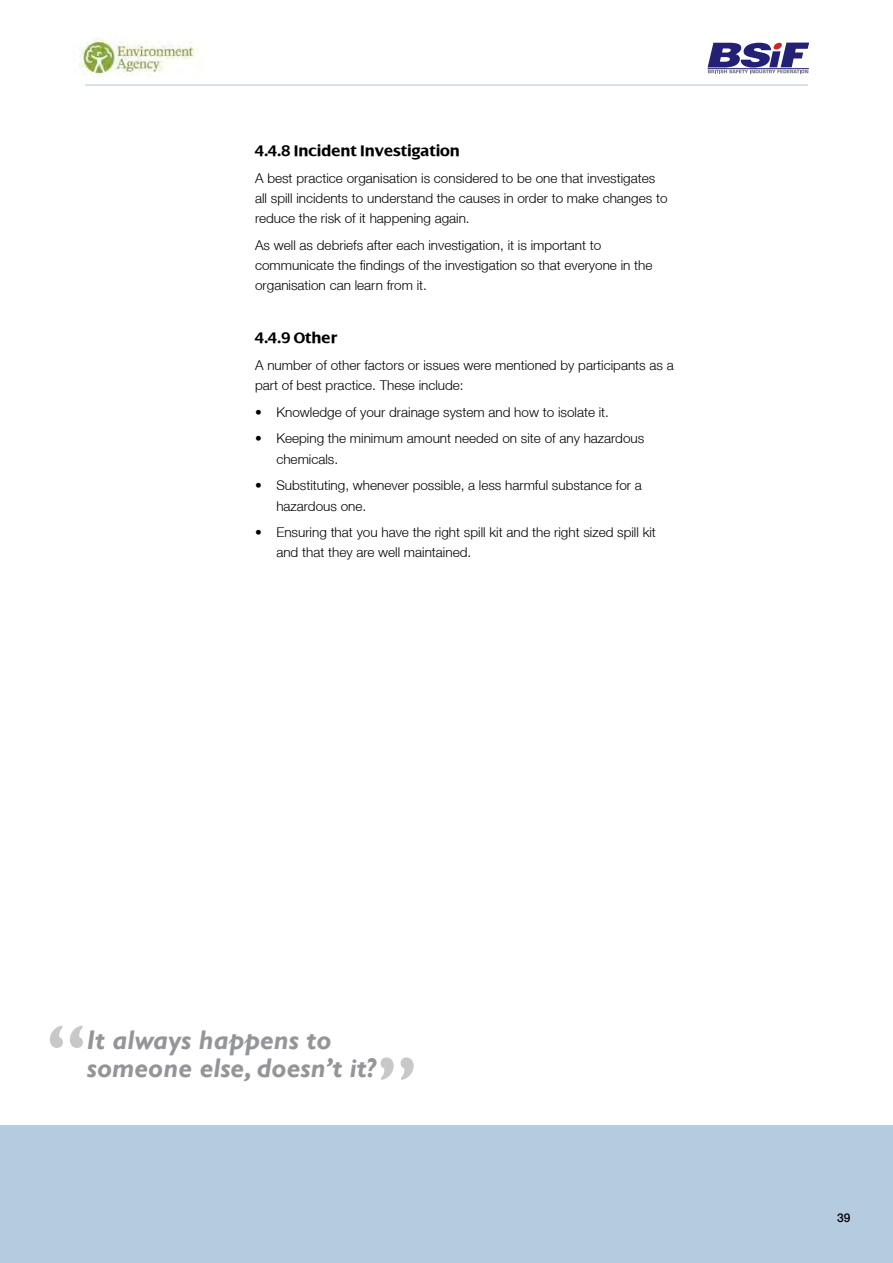
<style>
.page{position:relative;width:893px;height:1263px;background:#fff}
.page>*{position:absolute;margin:0;border:0;box-sizing:border-box;transform-origin:0 0}
.t1{font:700 72px "Gill Sans";color:#c7c8ca}
.t2{font:italic 700 27px "Gill Sans";color:#939598}
.t3{font:700 16.5px "Dialog";color:#000}
.t4{font:300 13.5px/20.2px "Helvetica Neue LT";color:#000}
.t5{font:500 12px "Helvetica Neue LT";color:#000}
</style>
<div class="page">
<div style="left:0;top:1126px;width:893px;height:137px;background:#b5cbdf"></div>
<hr style="left:85px;top:84px;width:723px;height:2px;background:#b5cbdf">
<svg style="left:708px;top:43px;width:101px;height:30px"></svg>
<hr style="left:708px;top:68px;width:101px;height:1px;background:#232075">
<img style="left:73px;top:40px;width:125px;height:35px">
<p class="t3" style="left:255px;top:142px;width:206px">4.4.8 Incident Investigation</p>
<p class="t4" style="left:255px;top:168px;width:414px">A best practice organisation is considered to be one that investigates all spill incidents to understand the causes in order to make changes to reduce the risk of it happening again.</p>
<p class="t4" style="left:255px;top:235px;width:399px">As well as debriefs after each investigation, it is important to communicate the findings of the investigation so that everyone in the organisation can learn from it.</p>
<p class="t3" style="left:255px;top:329px;width:84px">4.4.9 Other</p>
<p class="t4" style="left:255px;top:355px;width:420px">A number of other factors or issues were mentioned by participants as a part of best practice. These include:</p>
<p class="t4" style="left:255px;top:402px;width:355px">• Knowledge of your drainage system and how to isolate it.</p>
<p class="t4" style="left:276px;top:428px;width:369px;text-indent:-21px">• Keeping the minimum amount needed on site of any hazardous chemicals.</p>
<p class="t4" style="left:276px;top:475px;width:367px;text-indent:-21px">• Substituting, whenever possible, a less harmful substance for a hazardous one.</p>
<p class="t4" style="left:276px;top:522px;width:381px;text-indent:-21px">• Ensuring that you have the right spill kit and the right sized spill kit and that they are well maintained.</p>
<h1 class="t1" style="left:46px;top:1008px;width:42px">“</h1>
<h2 class="t2" style="left:87px;top:1024px;width:246px">It always happens to</h2>
<h2 class="t2" style="left:87px;top:1052px;width:290px">someone else, doesn’t it?</h2>
<h1 class="t1" style="left:418px;top:1098px;width:42px;rotate:-180deg">“</h1>
<p class="t5" style="left:837px;top:1210px;width:15px">39</p>
</div>
